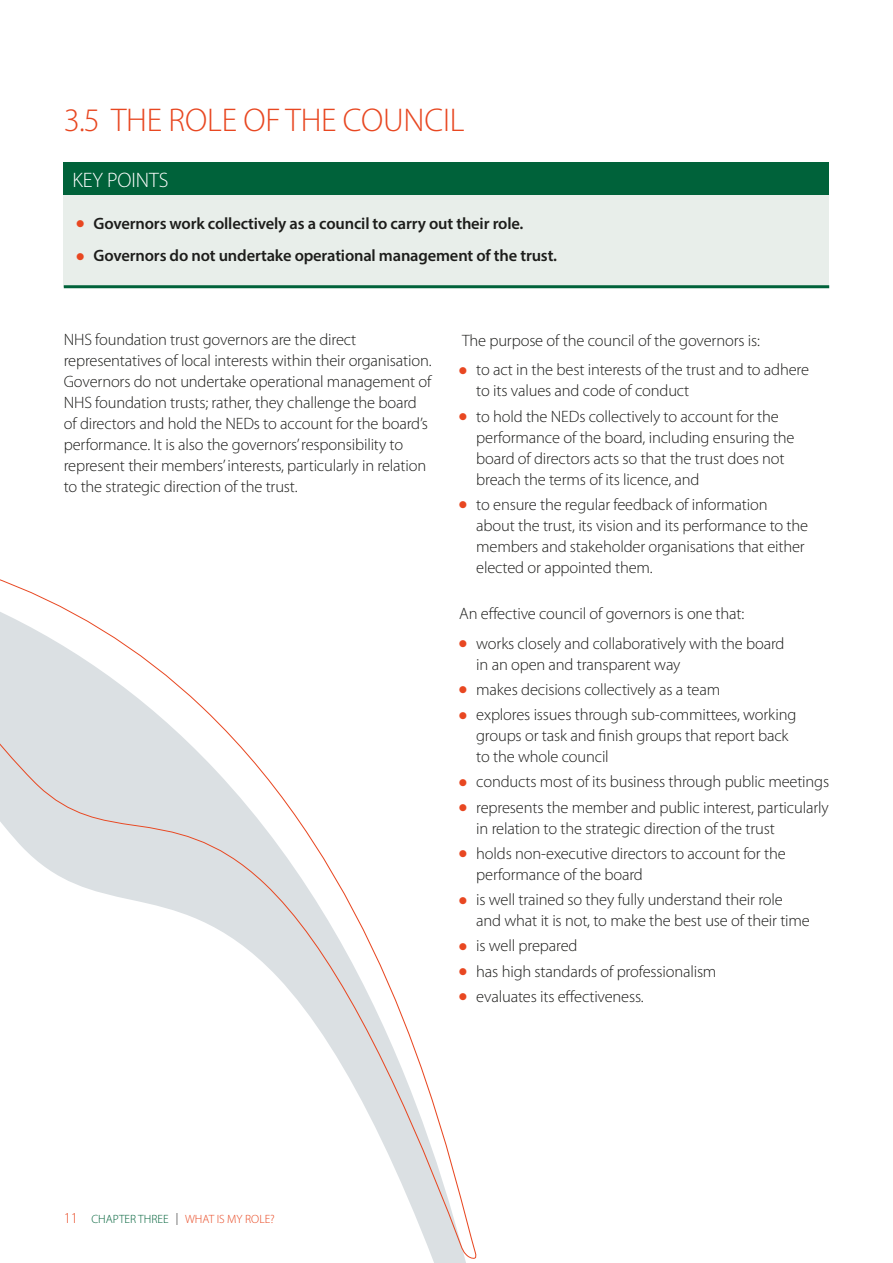
<style>
.page{position:relative;width:893px;height:1263px;background:#fff}
.page>*{position:absolute;margin:0;border:0;box-sizing:border-box;transform-origin:0 0}
.t1{font:300 33px "Myriad Pro";letter-spacing:-.005em;color:#e84721}
.t2{font:300 21px "Myriad Pro";letter-spacing:-.005em;color:#fff}
.t3{font:300 16.5px/21px "Myriad Pro";letter-spacing:-.01em;color:#1d1d1b}
.t4{font:600 16.5px "Myriad Pro";letter-spacing:-.01em;color:#1d1d1b}
.t5{font:300 12px "Myriad Pro";color:#e84721}
.s1{color:#e84721}
.s2{font-size:15px}
.s3{color:#00623a}
.s4{color:#1d1d1b}
</style>
<div class="page">
<div style="left:64px;top:163px;width:765px;height:32px;background:#00623a"></div>
<div style="left:64px;top:195px;width:765px;height:92px;background:#e8eeea"></div>
<hr style="left:64px;top:285px;width:765px;height:3px;background:#00623a">
<svg style="left:0;top:579px;width:477px;height:683px"></svg>
<h1 class="t1" style="left:64px;top:102px;width:402px">3.5 THE ROLE OF THE COUNCIL</h1>
<p class="t2" style="left:72px;top:168px;width:97px">KEY POINTS</p>
<p class="t4" style="left:77px;top:213px;width:448px"><span class="s1">●</span> Governors work collectively as a council to carry out their role.</p>
<p class="t4" style="left:77px;top:245px;width:482px"><span class="s1">●</span> Governors do not undertake operational management of the trust.</p>
<p class="t3" style="left:64px;top:329px;width:369px">NHS foundation trust governors are the direct representatives of local interests within their organisation.<br>Governors do not undertake operational management of NHS foundation trusts; rather, they challenge the board of directors and hold the NEDs to account for the board’s performance. It is also the governors’ responsibility to represent their members’ interests, particularly in relation to the strategic direction of the trust.</p>
<p class="t3" style="left:462px;top:330px;width:299px">The purpose of the council of the governors is:</p>
<p class="t3" style="left:476px;top:359px;width:334px;text-indent:-17px"><span class="s1">●</span> to act in the best interests of the trust and to adhere to its values and code of conduct</p>
<p class="t3" style="left:476px;top:406px;width:320px;text-indent:-17px"><span class="s1">●</span> to hold the NEDs collectively to account for the performance of the board, including ensuring the board of directors acts so that the trust does not breach the terms of its licence, and</p>
<p class="t3" style="left:476px;top:494px;width:333px;text-indent:-17px"><span class="s1">●</span> to ensure the regular feedback of information about the trust, its vision and its performance to the members and stakeholder organisations that either elected or appointed them.</p>
<p class="t3" style="left:459px;top:603px;width:287px">An effective council of governors is one that:</p>
<p class="t3" style="left:476px;top:633px;width:310px;text-indent:-17px"><span class="s1">●</span> works closely and collaboratively with the board in an open and transparent way</p>
<p class="t3" style="left:459px;top:679px;width:262px"><span class="s1">●</span> makes decisions collectively as a team</p>
<p class="t3" style="left:476px;top:704px;width:322px;text-indent:-17px"><span class="s1">●</span> explores issues through sub-committees, working groups or task and finish groups that report back to the whole council</p>
<p class="t3" style="left:459px;top:772px;width:371px"><span class="s1">●</span> conducts most of its business through public meetings</p>
<p class="t3" style="left:476px;top:797px;width:354px;text-indent:-17px"><span class="s1">●</span> represents the member and public interest, particularly in relation to the strategic direction of the trust</p>
<p class="t3" style="left:476px;top:843px;width:311px;text-indent:-17px"><span class="s1">●</span> holds non-executive directors to account for the performance of the board</p>
<p class="t3" style="left:476px;top:889px;width:335px;text-indent:-17px"><span class="s1">●</span> is well trained so they fully understand their role and what it is not, to make the best use of their time</p>
<p class="t3" style="left:459px;top:936px;width:120px"><span class="s1">●</span> is well prepared</p>
<p class="t3" style="left:459px;top:961px;width:259px"><span class="s1">●</span> has high standards of professionalism</p>
<p class="t3" style="left:459px;top:986px;width:186px"><span class="s1">●</span> evaluates its effectiveness.</p>
<p class="t5" style="left:64px;top:1212px;width:213px"><span class="s2">11</span> <span class="s3">CHAPTER THREE</span> <span class="s4">|</span> WHAT IS MY ROLE?</p>
</div>
